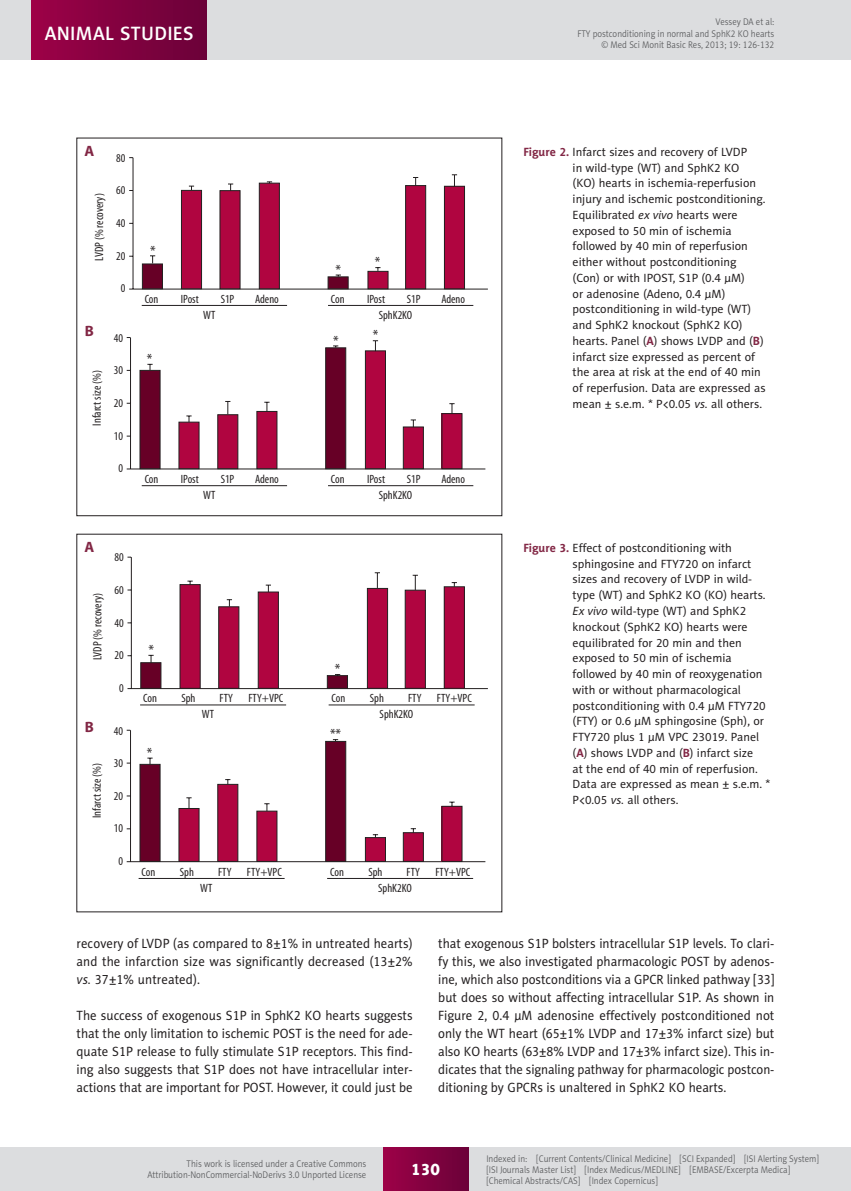
<style>
.page{position:relative;width:851px;height:1191px;background:#fff}
.page>*{position:absolute;margin:0;border:0;box-sizing:border-box;transform-origin:0 0}
.t1{font:19.5px "Naomi Sans EFN Medium";letter-spacing:.015em;color:#fff}
.t2{font:16.5px "Naomi Sans EFN Heavy";color:#fff}
.t3{font:condensed 15px "Myriad Pro";color:#231f20}
.t4{font:700 15px "Myriad Pro";color:#822745}
.MSM_Body{font:13.5px/18px "Naomi Sans EFN";color:#231f20;text-align:justify;scale:.95 1}
.MSM_Rycina_tytul{font:12px/15.8px "Naomi Sans EFN";color:#231f20}
.t5{font:condensed 12px "Myriad Pro";color:#231f20}
.t6{font:9.75px/11.2px "Naomi Sans EFN Light";color:#57585a;text-align:right;scale:.9 1}
.s1{font-weight:700;color:#822745}
.s2{font-style:italic}
</style>
<div class="page">
<hr style="left:133px;top:158px;width:1px;height:131px;background:#231f20">
<hr style="left:129px;top:289px;width:359px;height:1px;background:#231f20">
<svg style="left:126px;top:174px;width:360px;height:296px"></svg>
<div style="left:140px;top:370px;width:20px;height:99px;background:#670026;border:1px solid #231f20"></div>
<svg style="left:147px;top:340px;width:315px;height:129px"></svg>
<hr style="left:142px;top:305px;width:145px;height:1px;background:#231f20">
<hr style="left:328px;top:305px;width:145px;height:1px;background:#231f20">
<hr style="left:142px;top:485px;width:145px;height:1px;background:#231f20">
<hr style="left:328px;top:485px;width:145px;height:1px;background:#231f20">
<hr style="left:131px;top:557px;width:1px;height:131px;background:#231f20">
<hr style="left:127px;top:688px;width:361px;height:1px;background:#231f20">
<svg style="left:126px;top:572px;width:360px;height:290px"></svg>
<div style="left:140px;top:764px;width:20px;height:97px;background:#670026;border:1px solid #231f20"></div>
<svg style="left:147px;top:739px;width:315px;height:123px"></svg>
<hr style="left:140px;top:704px;width:146px;height:1px;background:#231f20">
<hr style="left:328px;top:704px;width:146px;height:1px;background:#231f20">
<hr style="left:139px;top:878px;width:145px;height:1px;background:#231f20">
<hr style="left:327px;top:878px;width:146px;height:1px;background:#231f20">
<div style="left:0;top:1148px;width:850px;height:43px;background:#dcdddf"></div>
<div style="left:383px;top:1148px;width:85px;height:42px;background:linear-gradient(to right,#9d0147,#6b0139)"></div>
<div style="left:0;top:0;width:850px;height:60px;background:#dcdddf"></div>
<hr style="left:850px;top:0;width:1px;height:60px;background:#dcdddf">
<div style="left:32px;top:0;width:174px;height:60px;background:linear-gradient(to right,#9d0147,#6b0139)"></div>
<h1 class="t1" style="left:45px;top:22px;width:150px">ANIMAL STUDIES</h1>
<p class="t4" style="left:84px;top:141px;width:11px">A</p>
<p class="t5" style="left:92px;top:261px;width:69px;rotate:-90deg">LVDP (% recovery)</p>
<p class="t5" style="left:116px;top:151px;width:11px">80</p>
<p class="t5" style="left:116px;top:183px;width:11px">60</p>
<p class="t5" style="left:116px;top:216px;width:11px">40</p>
<p class="t5" style="left:116px;top:248px;width:11px">20</p>
<p class="t5" style="left:121px;top:281px;width:6px">0</p>
<p class="t4" style="left:85px;top:321px;width:11px">B</p>
<p class="t5" style="left:90px;top:426px;width:57px;rotate:-90deg">Infarct size (%)</p>
<p class="t5" style="left:114px;top:330px;width:11px">40</p>
<p class="t5" style="left:114px;top:363px;width:11px">30</p>
<p class="t5" style="left:114px;top:396px;width:11px">20</p>
<p class="t5" style="left:114px;top:428px;width:11px">10</p>
<p class="t5" style="left:118px;top:461px;width:6px">0</p>
<p class="t3" style="left:150px;top:242px;width:7px">*</p>
<p class="t5" style="left:145px;top:291px;width:15px">Con</p>
<p class="t5" style="left:181px;top:291px;width:19px">IPost</p>
<p class="t5" style="left:221px;top:291px;width:15px">S1P</p>
<p class="t5" style="left:255px;top:291px;width:25px">Adeno</p>
<p class="t3" style="left:147px;top:349px;width:7px">*</p>
<p class="t5" style="left:203px;top:307px;width:14px">WT</p>
<p class="t5" style="left:145px;top:472px;width:15px">Con</p>
<p class="t5" style="left:181px;top:472px;width:19px">IPost</p>
<p class="t5" style="left:221px;top:472px;width:15px">S1P</p>
<p class="t5" style="left:255px;top:472px;width:25px">Adeno</p>
<p class="t5" style="left:203px;top:488px;width:14px">WT</p>
<p class="t4" style="left:84px;top:537px;width:11px">A</p>
<p class="t5" style="left:90px;top:660px;width:69px;rotate:-90deg">LVDP (% recovery)</p>
<p class="t4" style="left:85px;top:717px;width:11px">B</p>
<p class="t5" style="left:90px;top:818px;width:57px;rotate:-90deg">Infarct size (%)</p>
<p class="t5" style="left:114px;top:550px;width:11px">80</p>
<p class="t5" style="left:114px;top:583px;width:11px">60</p>
<p class="t5" style="left:114px;top:615px;width:11px">40</p>
<p class="t5" style="left:114px;top:648px;width:11px">20</p>
<p class="t5" style="left:119px;top:680px;width:6px">0</p>
<p class="t5" style="left:114px;top:723px;width:11px">40</p>
<p class="t5" style="left:114px;top:756px;width:11px">30</p>
<p class="t5" style="left:114px;top:788px;width:11px">20</p>
<p class="t5" style="left:114px;top:821px;width:11px">10</p>
<p class="t5" style="left:118px;top:854px;width:6px">0</p>
<p class="t3" style="left:148px;top:640px;width:7px">*</p>
<p class="t5" style="left:143px;top:691px;width:15px">Con</p>
<p class="t5" style="left:181px;top:691px;width:16px">Sph</p>
<p class="t5" style="left:219px;top:691px;width:15px">FTY</p>
<p class="t5" style="left:248px;top:691px;width:36px">FTY+VPC</p>
<p class="t3" style="left:147px;top:744px;width:7px">*</p>
<p class="t5" style="left:202px;top:707px;width:14px">WT</p>
<p class="t5" style="left:141px;top:864px;width:15px">Con</p>
<p class="t5" style="left:180px;top:864px;width:16px">Sph</p>
<p class="t5" style="left:218px;top:864px;width:15px">FTY</p>
<p class="t5" style="left:247px;top:864px;width:36px">FTY+VPC</p>
<p class="t5" style="left:200px;top:880px;width:14px">WT</p>
<p class="t3" style="left:335px;top:261px;width:7px">*</p>
<p class="t3" style="left:375px;top:253px;width:7px">*</p>
<p class="t5" style="left:331px;top:291px;width:15px">Con</p>
<p class="t5" style="left:367px;top:291px;width:19px">IPost</p>
<p class="t5" style="left:407px;top:291px;width:15px">S1P</p>
<p class="t5" style="left:441px;top:291px;width:25px">Adeno</p>
<p class="t3" style="left:333px;top:332px;width:7px">*</p>
<p class="t5" style="left:379px;top:307px;width:35px">SphK2KO</p>
<p class="t3" style="left:373px;top:326px;width:7px">*</p>
<p class="t5" style="left:331px;top:472px;width:15px">Con</p>
<p class="t5" style="left:367px;top:472px;width:19px">IPost</p>
<p class="t5" style="left:407px;top:472px;width:15px">S1P</p>
<p class="t5" style="left:441px;top:472px;width:25px">Adeno</p>
<p class="t5" style="left:379px;top:488px;width:35px">SphK2KO</p>
<p class="t3" style="left:334px;top:660px;width:7px">*</p>
<p class="t5" style="left:331px;top:691px;width:15px">Con</p>
<p class="t5" style="left:370px;top:691px;width:16px">Sph</p>
<p class="t5" style="left:408px;top:691px;width:15px">FTY</p>
<p class="t5" style="left:437px;top:691px;width:36px">FTY+VPC</p>
<p class="t3" style="left:330px;top:725px;width:13px">**</p>
<p class="t5" style="left:379px;top:707px;width:35px">SphK2KO</p>
<p class="t5" style="left:330px;top:864px;width:15px">Con</p>
<p class="t5" style="left:368px;top:864px;width:16px">Sph</p>
<p class="t5" style="left:406px;top:864px;width:15px">FTY</p>
<p class="t5" style="left:435px;top:864px;width:36px">FTY+VPC</p>
<p class="t5" style="left:378px;top:880px;width:35px">SphK2KO</p>
<p class="t6" style="left:577px;top:16px;width:220px">Vessey DA et al:<br>FTY postconditioning in normal and SphK2 KO hearts © Med Sci Monit Basic Res, 2013; 19: 126-132</p>
<p class="MSM_Rycina_tytul" style="left:572px;top:144px;width:194px;text-indent:-49px"><span class="s1">Figure 2.</span> Infarct sizes and recovery of LVDP<br>in wild-type (WT) and SphK2 KO<br>(KO) hearts in ischemia-reperfusion injury and ischemic postconditioning.<br>Equilibrated <span class="s2">ex vivo</span> hearts were exposed to 50 min of ischemia followed by 40 min of reperfusion either without postconditioning (Con) or with IPOST, S1P (0.4 µM)<br>or adenosine (Adeno, 0.4 µM) postconditioning in wild-type (WT) and SphK2 knockout (SphK2 KO) hearts. Panel (<span class="s1">A</span>) shows LVDP and (<span class="s1">B</span>) infarct size expressed as percent of the area at risk at the end of 40 min of reperfusion. Data are expressed as mean ± s.e.m. * P&lt;0.05 <span class="s2">vs.</span> all others.</p>
<p class="MSM_Rycina_tytul" style="left:572px;top:540px;width:199px;text-indent:-49px"><span class="s1">Figure 3.</span> Effect of postconditioning with sphingosine and FTY720 on infarct sizes and recovery of LVDP in wild&shy;type (WT) and SphK2 KO (KO) hearts.<br><span class="s2">Ex vivo</span> wild-type (WT) and SphK2 knockout (SphK2 KO) hearts were equilibrated for 20 min and then exposed to 50 min of ischemia followed by 40 min of reoxygenation with or without pharmacological postconditioning with 0.4 µM FTY720 (FTY) or 0.6 µM sphingosine (Sph), or FTY720 plus 1 µM VPC 23019. Panel (<span class="s1">A</span>) shows LVDP and (<span class="s1">B</span>) infarct size<br>at the end of 40 min of reperfusion.<br>Data are expressed as mean ± s.e.m. * P&lt;0.05 <span class="s2">vs.</span> all others.</p>
<p class="MSM_Body" style="left:77px;top:934px;width:355px">recovery of LVDP (as compared to 8±1% in untreated hearts) and the infarction size was significantly decreased (13±2% <span class="s2">vs.</span> 37±1% untreated).</p>
<p class="MSM_Body" style="left:77px;top:1006px;width:355px">The success of exogenous S1P in SphK2 KO hearts suggests that the only limitation to ischemic POST is the need for ade&shy;quate S1P release to fully stimulate S1P receptors. This find&shy;ing also suggests that S1P does not have intracellular inter&shy;actions that are important for POST. However, it could just be</p>
<p class="MSM_Body" style="left:438px;top:934px;width:355px">that exogenous S1P bolsters intracellular S1P levels. To clari&shy;fy this, we also investigated pharmacologic POST by adenos&shy;ine, which also postconditions via a GPCR linked pathway [33] but does so without affecting intracellular S1P. As shown in Figure 2, 0.4 µM adenosine effectively postconditioned not only the WT heart (65±1% LVDP and 17±3% infarct size) but also KO hearts (63±8% LVDP and 17±3% infarct size). This in&shy;dicates that the signaling pathway for pharmacologic postcon&shy;ditioning by GPCRs is unaltered in SphK2 KO hearts.</p>
<p class="t6" style="left:147px;top:1158px;width:245px">This work is licensed under a Creative Commons<br>Attribution-NonCommercial-NoDerivs 3.0 Unported License</p>
<h2 class="t2" style="left:411px;top:1159px;width:30px">130</h2>
<p class="t6" style="left:486px;top:1152px;width:371px;text-align:left">Indexed in: [Current Contents/Clinical Medicine] [SCI Expanded] [ISI Alerting System] [ISI Journals Master List] [Index Medicus/MEDLINE] [EMBASE/Excerpta Medica] [Chemical Abstracts/CAS] [Index Copernicus]</p>
</div>
